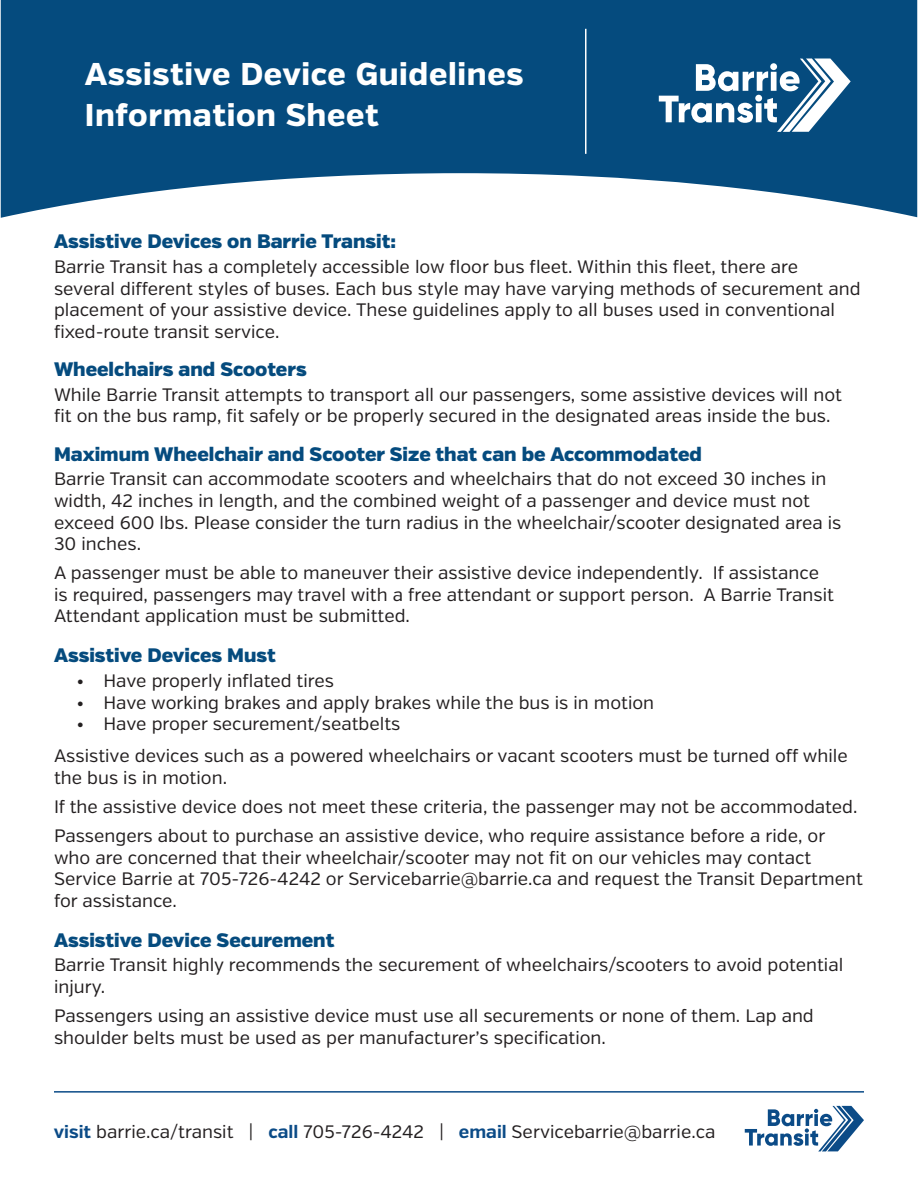
<style>
.page{position:relative;width:918px;height:1188px;background:#fff}
.page>*{position:absolute;margin:0;border:0;box-sizing:border-box;transform-origin:0 0}
.t1{font:800 31.5px/40.5px "Verb";letter-spacing:.02em;color:#fff}
.t2{font:900 19.5px "Verb";color:#054b7e}
.t3{font:18px/21.6px "Verb";color:#231f20}
.s1{font-weight:700;color:#0b4b87}
</style>
<div class="page">
<svg style="left:1px;top:0;width:916px;height:218px;fill:#054b7e"></svg>
<svg style="left:659px;top:58px;width:192px;height:74px"></svg>
<hr style="left:585px;top:29px;width:1px;height:125px;background:#fff">
<hr style="left:54px;top:1091px;width:810px;height:2px;background:#0b4b87">
<svg style="left:745px;top:1106px;width:119px;height:45px"></svg>
<p class="t1" style="left:85px;top:55px;width:440px">Assistive Device Guidelines<br>Information Sheet</p>
<p class="t2" style="left:54px;top:230px;width:344px">Assistive Devices on Barrie Transit:</p>
<p class="t3" style="left:54px;top:256px;width:808px">Barrie Transit has a completely accessible low floor bus fleet. Within this fleet, there are several different styles of buses. Each bus style may have varying methods of securement and placement of your assistive device. These guidelines apply to all buses used in conventional fixed-route transit service.</p>
<p class="t2" style="left:54px;top:357px;width:254px">Wheelchairs and Scooters</p>
<p class="t3" style="left:54px;top:384px;width:789px">While Barrie Transit attempts to transport all our passengers, some assistive devices will not fit on the bus ramp, fit safely or be properly secured in the designated areas inside the bus.</p>
<p class="t2" style="left:54px;top:442px;width:649px">Maximum Wheelchair and Scooter Size that can be Accommodated</p>
<p class="t3" style="left:54px;top:469px;width:789px">Barrie Transit can accommodate scooters and wheelchairs that do not exceed 30 inches in width, 42 inches in length, and the combined weight of a passenger and device must not exceed 600 lbs. Please consider the turn radius in the wheelchair/scooter designated area is 30 inches.</p>
<p class="t3" style="left:54px;top:562px;width:782px">A passenger must be able to maneuver their assistive device independently. If assistance is required, passengers may travel with a free attendant or support person. A Barrie Transit<br>Attendant application must be submitted.</p>
<p class="t2" style="left:54px;top:644px;width:223px">Assistive Devices Must</p>
<p class="t3" style="left:76px;top:670px;width:259px">• Have properly inflated tires</p>
<p class="t3" style="left:76px;top:692px;width:579px">• Have working brakes and apply brakes while the bus is in motion</p>
<p class="t3" style="left:76px;top:713px;width:325px">• Have proper securement/seatbelts</p>
<p class="t3" style="left:54px;top:745px;width:795px">Assistive devices such as a powered wheelchairs or vacant scooters must be turned off while the bus is in motion.</p>
<p class="t3" style="left:54px;top:796px;width:805px">If the assistive device does not meet these criteria, the passenger may not be accommodated.</p>
<p class="t3" style="left:54px;top:825px;width:810px">Passengers about to purchase an assistive device, who require assistance before a ride, or who are concerned that their wheelchair/scooter may not fit on our vehicles may contact Service Barrie at 705-726-4242 or Servicebarrie@barrie.ca and request the Transit Department for assistance.</p>
<p class="t2" style="left:54px;top:928px;width:282px">Assistive Device Securement</p>
<p class="t3" style="left:54px;top:955px;width:791px">Barrie Transit highly recommends the securement of wheelchairs/scooters to avoid potential injury.</p>
<p class="t3" style="left:54px;top:1005px;width:761px">Passengers using an assistive device must use all securements or none of them. Lap and shoulder belts must be used as per manufacturer’s specification.</p>
<p class="t3" style="left:54px;top:1121px;width:663px"><span class="s1">visit</span> barrie.ca/transit | <span class="s1">call</span> 705-726-4242 | <span class="s1">email</span> Servicebarrie@barrie.ca</p>
</div>
